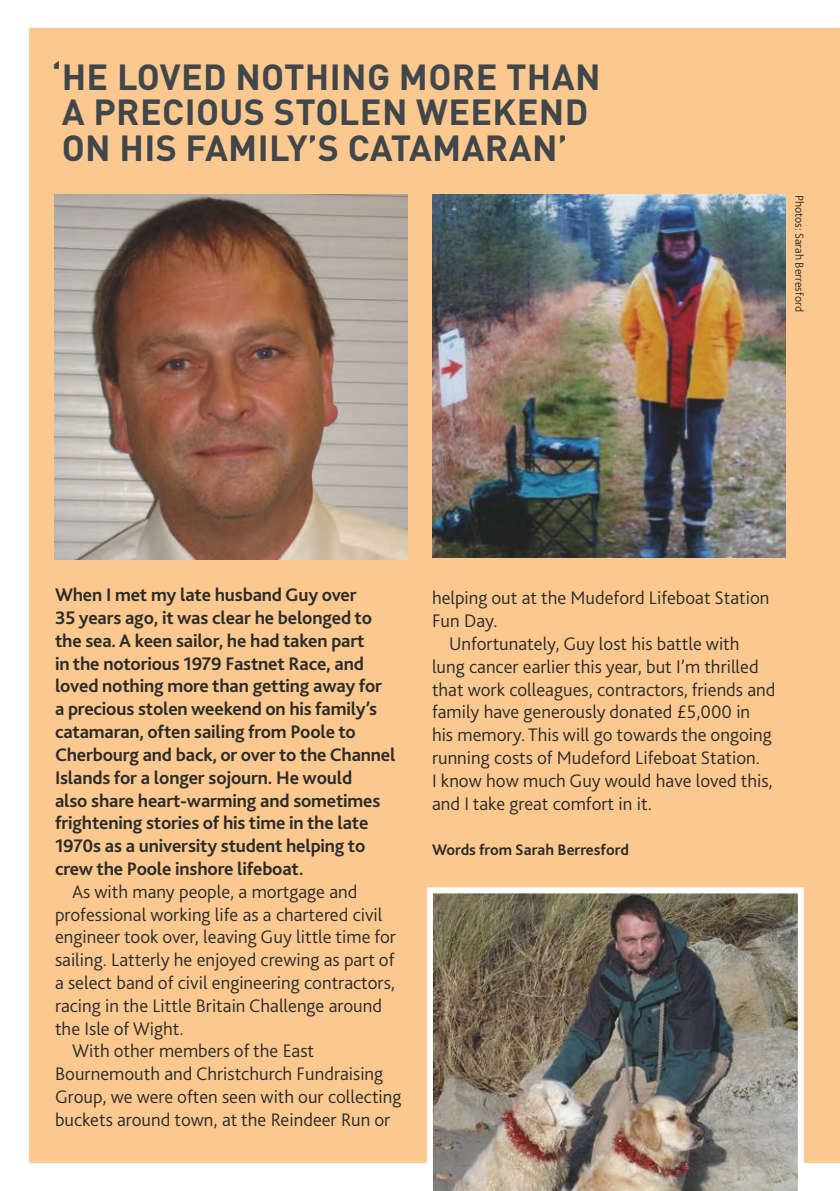
<style>
.page{position:relative;width:840px;height:1191px;background:#fff}
.page>*{position:absolute;margin:0;border:0;box-sizing:border-box;transform-origin:0 0}
.t1{font:700 35.8px/35.4px "DINOT";letter-spacing:.01em;color:#40464a}
.t2{font:300 19px "Bliss 2";color:#2b2b2a}
.t3{font:700 19px/22.8px "Bliss 2";letter-spacing:-.01em;color:#2b2b2a}
.t4{font:700 16px "Bliss 2";color:#2b2b2a}
.t5{font:300 12px "Bliss 2";color:#2b2b2a}
</style>
<div class="page">
<div style="left:30px;top:28px;width:809px;height:1134px;background:#fbc98f"></div>
<img style="left:54px;top:194px;width:354px;height:365px">
<img style="left:426px;top:887px;width:377px;height:304px">
<img style="left:432px;top:194px;width:352px;height:363px">
<h1 class="t1" style="left:52px;top:58px;width:550px">‘HE LOVED NOTHING MORE THAN<br>A PRECIOUS STOLEN WEEKEND<br>ON HIS FAMILY’S CATAMARAN’</h1>
<p class="t5" style="left:806px;top:194px;width:119px;rotate:90deg">Photos: Sarah Berresford</p>
<p class="t3" style="left:55px;top:583px;width:342px">When I met my late husband Guy over<br>35 years ago, it was clear he belonged to the sea. A keen sailor, he had taken part<br>in the notorious 1979 Fastnet Race, and loved nothing more than getting away for a precious stolen weekend on his family’s catamaran, often sailing from Poole to Cherbourg and back, or over to the Channel Islands for a longer sojourn. He would<br>also share heart-warming and sometimes frightening stories of his time in the late 1970s as a university student helping to crew the Poole inshore lifeboat.</p>
<p class="t2" style="left:72px;top:879px;width:287px">As with many people, a mortgage and</p>
<p class="t2" style="left:55px;top:902px;width:329px">professional working life as a chartered civil</p>
<p class="t2" style="left:55px;top:925px;width:342px">engineer took over, leaving Guy little time for</p>
<p class="t2" style="left:55px;top:948px;width:341px">sailing. Latterly he enjoyed crewing as part of</p>
<p class="t2" style="left:55px;top:971px;width:341px">a select band of civil engineering contractors,</p>
<p class="t2" style="left:55px;top:993px;width:328px">racing in the Little Britain Challenge around</p>
<p class="t2" style="left:55px;top:1016px;width:130px">the Isle of Wight.</p>
<p class="t2" style="left:72px;top:1039px;width:243px">With other members of the East</p>
<p class="t2" style="left:55px;top:1062px;width:329px">Bournemouth and Christchurch Fundraising</p>
<p class="t2" style="left:55px;top:1085px;width:348px">Group, we were often seen with our collecting</p>
<p class="t2" style="left:55px;top:1107px;width:336px">buckets around town, at the Reindeer Run or</p>
<p class="t2" style="left:432px;top:586px;width:339px">helping out at the Mudeford Lifeboat Station</p>
<p class="t2" style="left:432px;top:609px;width:67px">Fun Day.</p>
<p class="t2" style="left:449px;top:632px;width:292px">Unfortunately, Guy lost his battle with</p>
<p class="t2" style="left:432px;top:654px;width:328px">lung cancer earlier this year, but I’m thrilled</p>
<p class="t2" style="left:432px;top:677px;width:345px">that work colleagues, contractors, friends and</p>
<p class="t2" style="left:432px;top:700px;width:319px">family have generously donated £5,000 in</p>
<p class="t2" style="left:432px;top:723px;width:341px">his memory. This will go towards the ongoing</p>
<p class="t2" style="left:432px;top:746px;width:329px">running costs of Mudeford Lifeboat Station.</p>
<p class="t2" style="left:432px;top:768px;width:342px">I know how much Guy would have loved this,</p>
<p class="t2" style="left:432px;top:791px;width:221px">and I take great comfort in it.</p>
<p class="t4" style="left:432px;top:840px;width:198px">Words from Sarah Berresford</p>
</div>
